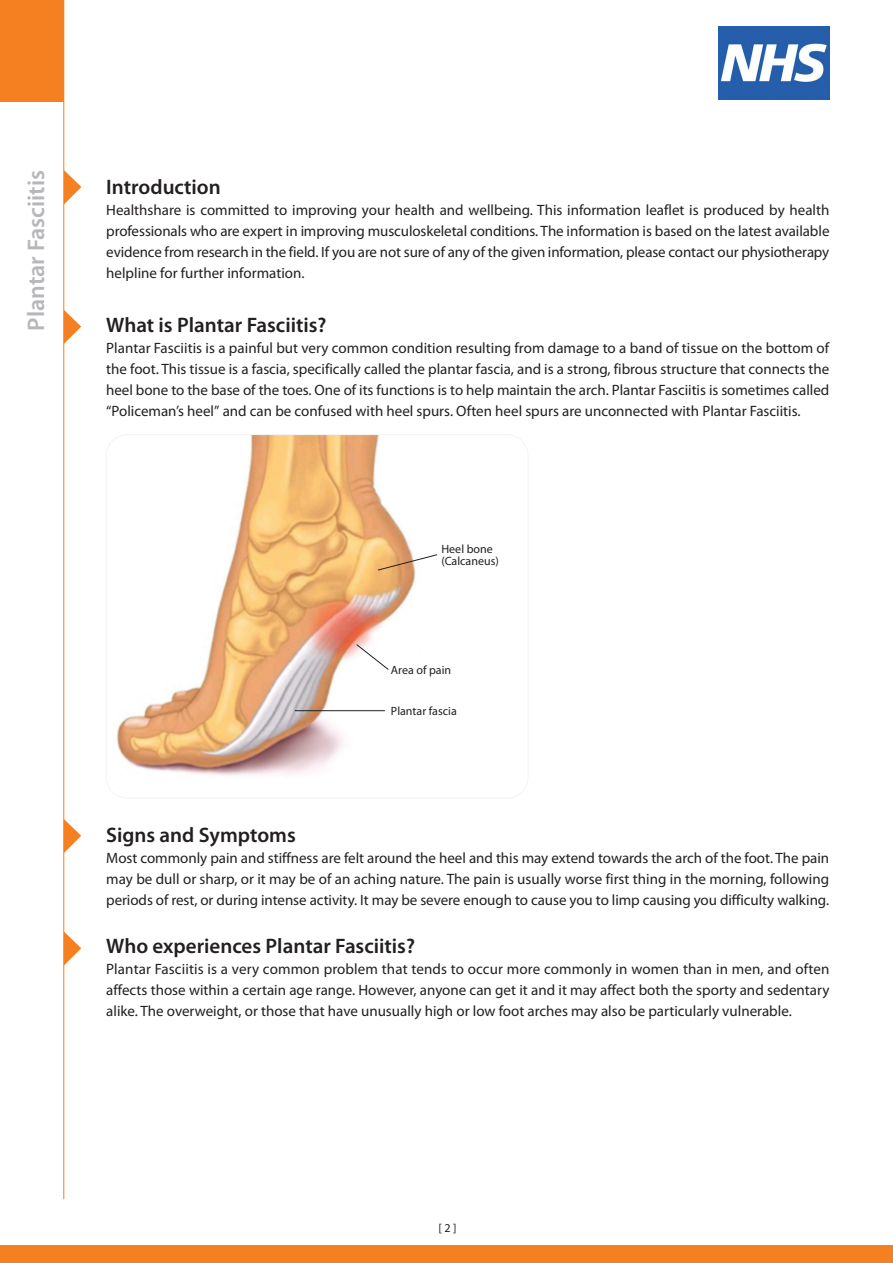
<style>
.page{position:relative;width:893px;height:1263px;background:#fff}
.page>*{position:absolute;margin:0;border:0;box-sizing:border-box;transform-origin:0 0}
.t1{font:600 24px "Myriad Pro";color:#b6b7bb}
.t2{font:600 21px "Myriad Pro";color:#231f20}
.t3{font:15px/21px "Myriad Pro";color:#231f20;text-align:justify}
.t4{font:12px/12px "Myriad Pro";color:#231f20}
</style>
<div class="page">
<div style="left:0;top:1246px;width:893px;height:17px;background:#f58021"></div>
<div style="left:0;top:0;width:64px;height:102px;background:#f58021"></div>
<img style="left:719px;top:26px;width:110px;height:74px">
<hr style="left:63px;top:0;width:1px;height:1199px;background:#f58021">
<svg style="left:64px;top:170px;width:17px;height:34px"></svg>
<svg style="left:64px;top:310px;width:17px;height:34px"></svg>
<svg style="left:64px;top:819px;width:17px;height:34px"></svg>
<img style="left:108px;top:436px;width:308px;height:340px">
<svg style="left:377px;top:554px;width:61px;height:17px"></svg>
<svg style="left:356px;top:644px;width:33px;height:27px"></svg>
<hr style="left:295px;top:710px;width:90px;height:1px;background:#231f20">
<svg style="left:64px;top:931px;width:17px;height:35px"></svg>
<h1 class="t1" style="left:27px;top:331px;width:162px;rotate:-90deg">Plantar Fasciitis</h1>
<h2 class="t2" style="left:106px;top:179px;width:116px">Introduction</h2>
<p class="t3" style="left:106px;top:201px;width:725px">Healthshare is committed to improving your health and wellbeing. This information leaflet is produced by health professionals who are expert in improving musculoskeletal conditions. The information is based on the latest available evidence from research in the field. If you are not sure of any of the given information, please contact our physiotherapy helpline for further information.</p>
<h2 class="t2" style="left:106px;top:317px;width:222px">What is Plantar Fasciitis?</h2>
<p class="t3" style="left:106px;top:339px;width:724px">Plantar Fasciitis is a painful but very common condition resulting from damage to a band of tissue on the bottom of the foot. This tissue is a fascia, specifically called the plantar fascia, and is a strong, fibrous structure that connects the heel bone to the base of the toes. One of its functions is to help maintain the arch. Plantar Fasciitis is sometimes called “Policeman’s heel” and can be confused with heel spurs. Often heel spurs are unconnected with Plantar Fasciitis.</p>
<p class="t4" style="left:441px;top:544px;width:59px">Heel bone (Calcaneus)</p>
<p class="t4" style="left:391px;top:665px;width:62px">Area of pain</p>
<p class="t4" style="left:391px;top:705px;width:67px">Plantar fascia</p>
<h2 class="t2" style="left:106px;top:827px;width:191px">Signs and Symptoms</h2>
<p class="t3" style="left:106px;top:849px;width:724px">Most commonly pain and stiffness are felt around the heel and this may extend towards the arch of the foot. The pain may be dull or sharp, or it may be of an aching nature. The pain is usually worse first thing in the morning, following periods of rest, or during intense activity. It may be severe enough to cause you to limp causing you difficulty walking.</p>
<h2 class="t2" style="left:106px;top:938px;width:310px">Who experiences Plantar Fasciitis?</h2>
<p class="t3" style="left:106px;top:960px;width:725px">Plantar Fasciitis is a very common problem that tends to occur more commonly in women than in men, and often affects those within a certain age range. However, anyone can get it and it may affect both the sporty and sedentary alike. The overweight, or those that have unusually high or low foot arches may also be particularly vulnerable.</p>
<p class="t4" style="left:438px;top:1222px;width:20px">[ 2 ]</p>
</div>
